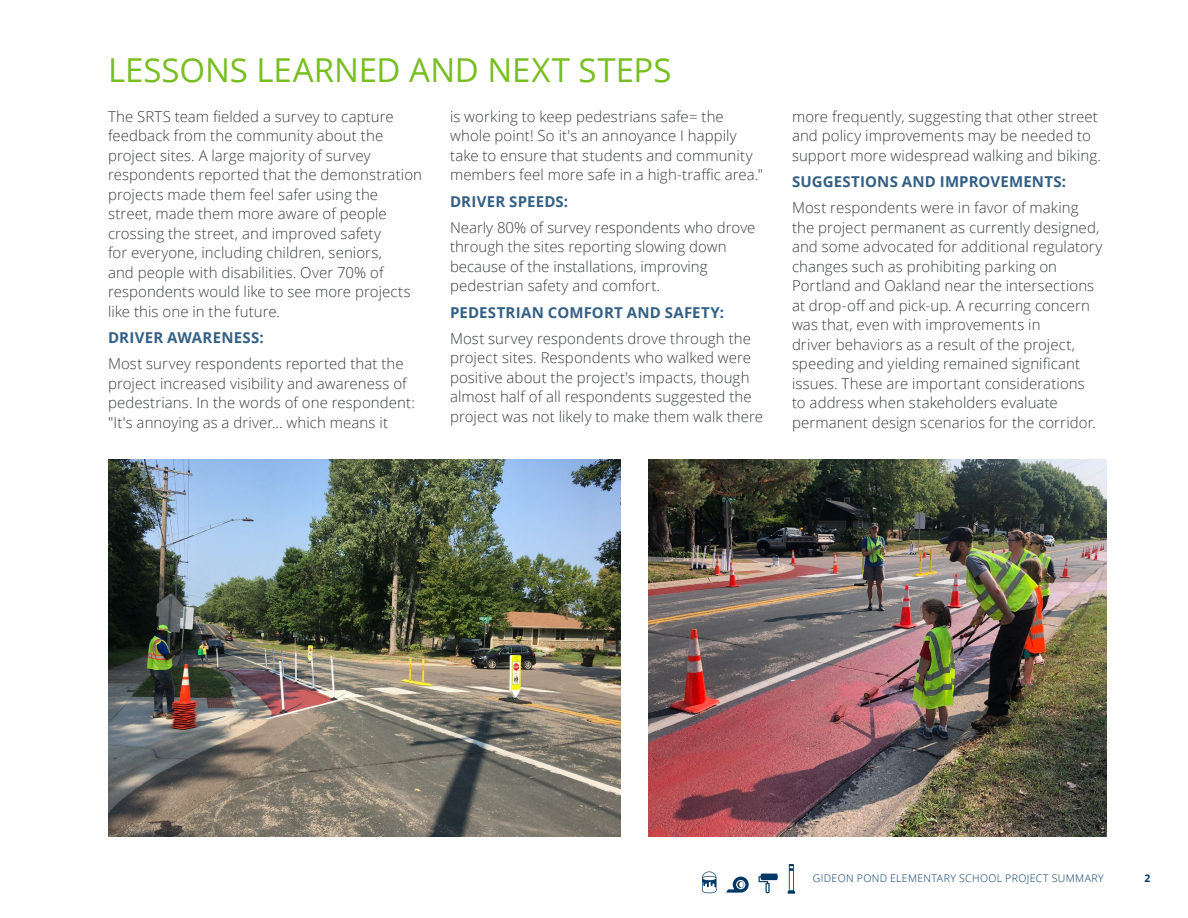
<style>
.page{position:relative;width:1188px;height:918px;background:#fff}
.page>*{position:absolute;margin:0;border:0;box-sizing:border-box;transform-origin:0 0}
.t1{font:33px "Open Sans";color:#78be21}
.t2{font:300 15px/19.5px "Open Sans";letter-spacing:.005em;color:#3a3c3e}
.t3{font:700 15px "Open Sans";letter-spacing:.015em;color:#336084}
.t4{font:300 10.5px "Open Sans";letter-spacing:.035em;color:#003865}
.t5{font:700 10.5px "Open Sans";color:#003865}
</style>
<div class="page">
<img style="left:108px;top:459px;width:513px;height:378px">
<img style="left:648px;top:459px;width:459px;height:378px">
<svg style="left:759px;top:874px;width:19px;height:19px"></svg>
<svg style="left:726px;top:877px;width:23px;height:16px"></svg>
<svg style="left:702px;top:871px;width:15px;height:22px"></svg>
<svg style="left:788px;top:864px;width:7px;height:30px"></svg>
<h1 class="t1" style="left:108px;top:48px;width:565px">LESSONS LEARNED AND NEXT STEPS</h1>
<p class="t2" style="left:108px;top:106px;width:316px">The SRTS team fielded a survey to capture feedback from the community about the project sites. A large majority of survey respondents reported that the demonstration projects made them feel safer using the street, made them more aware of people crossing the street, and improved safety<br>for everyone, including children, seniors,<br>and people with disabilities. Over 70% of respondents would like to see more projects like this one in the future.</p>
<p class="t3" style="left:108px;top:327px;width:157px">DRIVER AWARENESS:</p>
<p class="t2" style="left:108px;top:354px;width:308px">Most survey respondents reported that the project increased visibility and awareness of pedestrians. In the words of one respondent: "It's annoying as a driver... which means it</p>
<p class="t2" style="left:450px;top:106px;width:315px">is working to keep pedestrians safe= the whole point! So it's an annoyance I happily take to ensure that students and community members feel more safe in a high-traffic area."</p>
<p class="t3" style="left:450px;top:191px;width:120px">DRIVER SPEEDS:</p>
<p class="t2" style="left:450px;top:217px;width:307px">Nearly 80% of survey respondents who drove through the sites reporting slowing down because of the installations, improving pedestrian safety and comfort.</p>
<p class="t3" style="left:450px;top:302px;width:276px">PEDESTRIAN COMFORT AND SAFETY:</p>
<p class="t2" style="left:450px;top:328px;width:315px">Most survey respondents drove through the project sites. Respondents who walked were positive about the project's impacts, though almost half of all respondents suggested the project was not likely to make them walk there</p>
<p class="t2" style="left:792px;top:106px;width:310px">more frequently, suggesting that other street and policy improvements may be needed to support more widespread walking and biking.</p>
<p class="t3" style="left:792px;top:171px;width:276px">SUGGESTIONS AND IMPROVEMENTS:</p>
<p class="t2" style="left:792px;top:198px;width:312px">Most respondents were in favor of making the project permanent as currently designed, and some advocated for additional regulatory changes such as prohibiting parking on Portland and Oakland near the intersections at drop-off and pick-up. A recurring concern was that, even with improvements in<br>driver behaviors as a result of the project, speeding and yielding remained significant issues. These are important considerations<br>to address when stakeholders evaluate permanent design scenarios for the corridor.</p>
<p class="t4" style="left:813px;top:871px;width:292px">GIDEON POND ELEMENTARY SCHOOL PROJECT SUMMARY</p>
<p class="t5" style="left:1145px;top:870px;width:7px">2</p>
</div>
